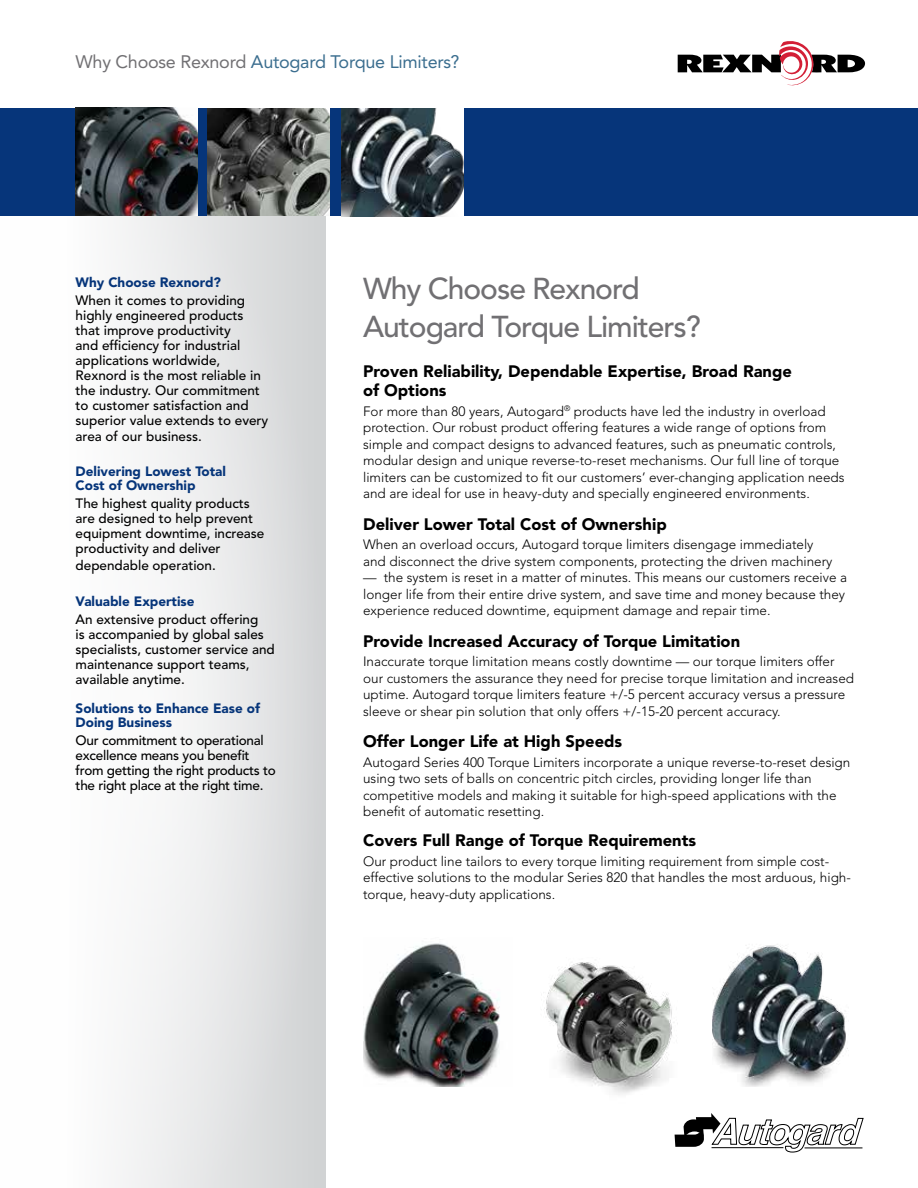
<style>
.page{position:relative;width:918px;height:1188px;background:#fff}
.page>*{position:absolute;margin:0;border:0;box-sizing:border-box;transform-origin:0 0}
.t1{font:500 30px/37.5px "Avenir LT Std";letter-spacing:-.035em;color:#717073}
.t2{font:18px "Avenir LT Std";letter-spacing:-.015em;color:#3b6e8f}
.t3{font:900 16.5px/19.5px "Avenir LT Std";color:#000}
.t4{font:300 13.5px/16.5px "Avenir LT Std";color:#000}
.t5{font:500 13.5px/15px "Avenir LT Std";color:#000}
.t6{font:500 13.5px/15px "Avenir LT Std";letter-spacing:-.02em;color:#000}
.t7{font:900 13.5px/14.2px "Avenir LT Std";color:#06357a}
.s1{color:#717073}
</style>
<div class="page">
<div style="left:0;top:216px;width:325px;height:972px;background:linear-gradient(to right,#fff,#d7d9da)"></div>
<div style="left:0;top:108px;width:918px;height:108px;background:#06357a"></div>
<svg style="left:678px;top:41px;width:187px;height:45px"></svg>
<img style="left:208px;top:108px;width:122px;height:108px">
<img style="left:363px;top:943px;width:137px;height:144px">
<img style="left:544px;top:962px;width:134px;height:133px">
<img style="left:713px;top:944px;width:135px;height:143px">
<img style="left:76px;top:108px;width:122px;height:108px">
<img style="left:341px;top:108px;width:122px;height:108px">
<svg style="left:675px;top:1113px;width:189px;height:40px"></svg>
<h2 class="t2" style="left:76px;top:51px;width:385px"><span class="s1">Why Choose Rexnord</span> Autogard Torque Limiters?</h2>
<p class="t7" style="left:76px;top:275px;width:147px">Why Choose Rexnord?</p>
<p class="t5" style="left:76px;top:293px;width:194px">When it comes to providing highly engineered products that improve productivity<br>and efficiency for industrial applications worldwide,<br>Rexnord is the most reliable in the industry. Our commitment to customer satisfaction and superior value extends to every</p>
<p class="t5" style="left:76px;top:430px;width:128px">area of our business.</p>
<p class="t7" style="left:76px;top:464px;width:152px">Delivering Lowest Total<br>Cost of Ownership</p>
<p class="t5" style="left:76px;top:497px;width:190px">The highest quality products are designed to help prevent equipment downtime, increase productivity and deliver</p>
<p class="t5" style="left:76px;top:558px;width:142px">dependable operation.</p>
<p class="t7" style="left:76px;top:594px;width:121px">Valuable Expertise</p>
<p class="t5" style="left:76px;top:612px;width:201px">An extensive product offering<br>is accompanied by global sales specialists, customer service and maintenance support teams, available anytime.</p>
<p class="t7" style="left:76px;top:701px;width:186px">Solutions to Enhance Ease of<br>Doing Business</p>
<p class="t6" style="left:76px;top:734px;width:202px">Our commitment to operational excellence means you benefit from getting the right products to the right place at the right time.</p>
<h1 class="t1" style="left:363px;top:271px;width:339px">Why Choose Rexnord<br>Autogard Torque Limiters?</h1>
<p class="t3" style="left:363px;top:361px;width:430px">Proven Reliability, Dependable Expertise, Broad Range of Options</p>
<p class="t4" style="left:363px;top:403px;width:483px">For more than 80 years, Autogard<sup>®</sup> products have led the industry in overload protection. Our robust product offering features a wide range of options from simple and compact designs to advanced features, such as pneumatic controls, modular design and unique reverse-to-reset mechanisms. Our full line of torque limiters can be customized to fit our customers’ ever-changing application needs and are ideal for use in heavy-duty and specially engineered environments.</p>
<p class="t3" style="left:363px;top:514px;width:305px">Deliver Lower Total Cost of Ownership</p>
<p class="t4" style="left:363px;top:537px;width:471px">When an overload occurs, Autogard torque limiters disengage immediately and disconnect the drive system components, protecting the driven machinery</p>
<p class="t4" style="left:363px;top:570px;width:486px">— the system is reset in a matter of minutes. This means our customers receive a longer life from their entire drive system, and save time and money because they experience reduced downtime, equipment damage and repair time.</p>
<p class="t3" style="left:363px;top:631px;width:379px">Provide Increased Accuracy of Torque Limitation</p>
<p class="t4" style="left:363px;top:654px;width:492px">Inaccurate torque limitation means costly downtime — our torque limiters offer our customers the assurance they need for precise torque limitation and increased uptime. Autogard torque limiters feature +/-5 percent accuracy versus a pressure sleeve or shear pin solution that only offers +/-15-20 percent accuracy.</p>
<p class="t3" style="left:363px;top:732px;width:261px">Offer Longer Life at High Speeds</p>
<p class="t4" style="left:363px;top:754px;width:489px">Autogard Series 400 Torque Limiters incorporate a unique reverse-to-reset design using two sets of balls on concentric pitch circles, providing longer life than competitive models and making it suitable for high-speed applications with the benefit of automatic resetting.</p>
<p class="t3" style="left:363px;top:831px;width:334px">Covers Full Range of Torque Requirements</p>
<p class="t4" style="left:363px;top:853px;width:489px">Our product line tailors to every torque limiting requirement from simple cost&shy;effective solutions to the modular Series 820 that handles the most arduous, high&shy;torque, heavy-duty applications.</p>
</div>
